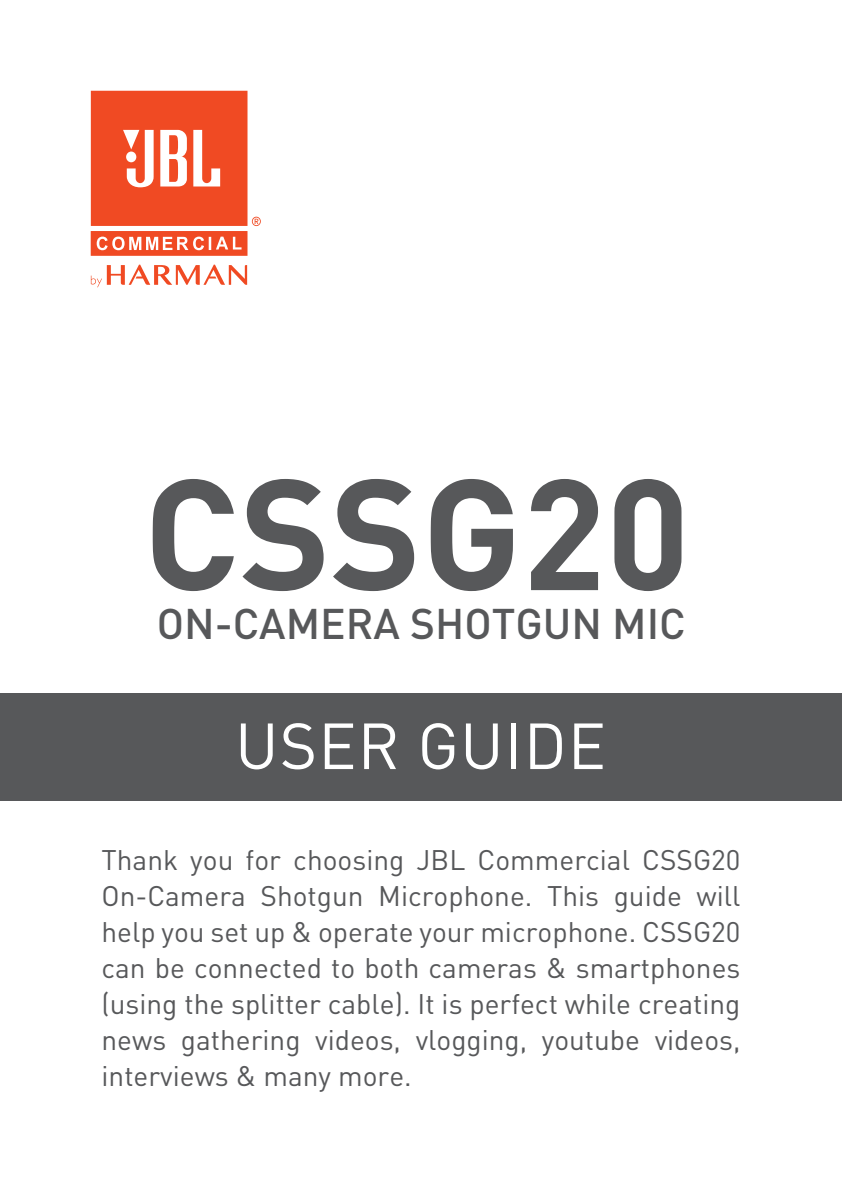
<style>
.page{position:relative;width:842px;height:1191px;background:#fff}
.page>*{position:absolute;margin:0;border:0;box-sizing:border-box;transform-origin:0 0}
.t1{font:700 154.8px "DIN";color:#57585a}
.t2{font:64px "DIN";letter-spacing:.015em;color:#fff}
.t3{font:500 42.4px "DIN";color:#57585a}
.t4{font:28px/36px "DIN";color:#57585a;text-align:justify}
</style>
<div class="page">
<div style="left:0;top:693px;width:842px;height:107px;background:#57585a"></div>
<svg style="left:91px;top:265px;width:156px;height:22px"></svg>
<svg style="left:91px;top:91px;width:170px;height:165px"></svg>
<h1 class="t1" style="left:144px;top:433px;width:548px">CSSG20</h1>
<h3 class="t3" style="left:157px;top:597px;width:530px">ON-CAMERA SHOTGUN MIC</h3>
<h2 class="t2" style="left:235px;top:706px;width:373px">USER GUIDE</h2>
<p class="t4" style="left:102px;top:841px;width:640px">Thank you for choosing JBL Commercial CSSG20<br>On-Camera Shotgun Microphone. This guide will help you set up &amp; operate your microphone. CSSG20 can be connected to both cameras &amp; smartphones (using the splitter cable). It is perfect while creating news gathering videos, vlogging, youtube videos, interviews &amp; many more.</p>
</div>
